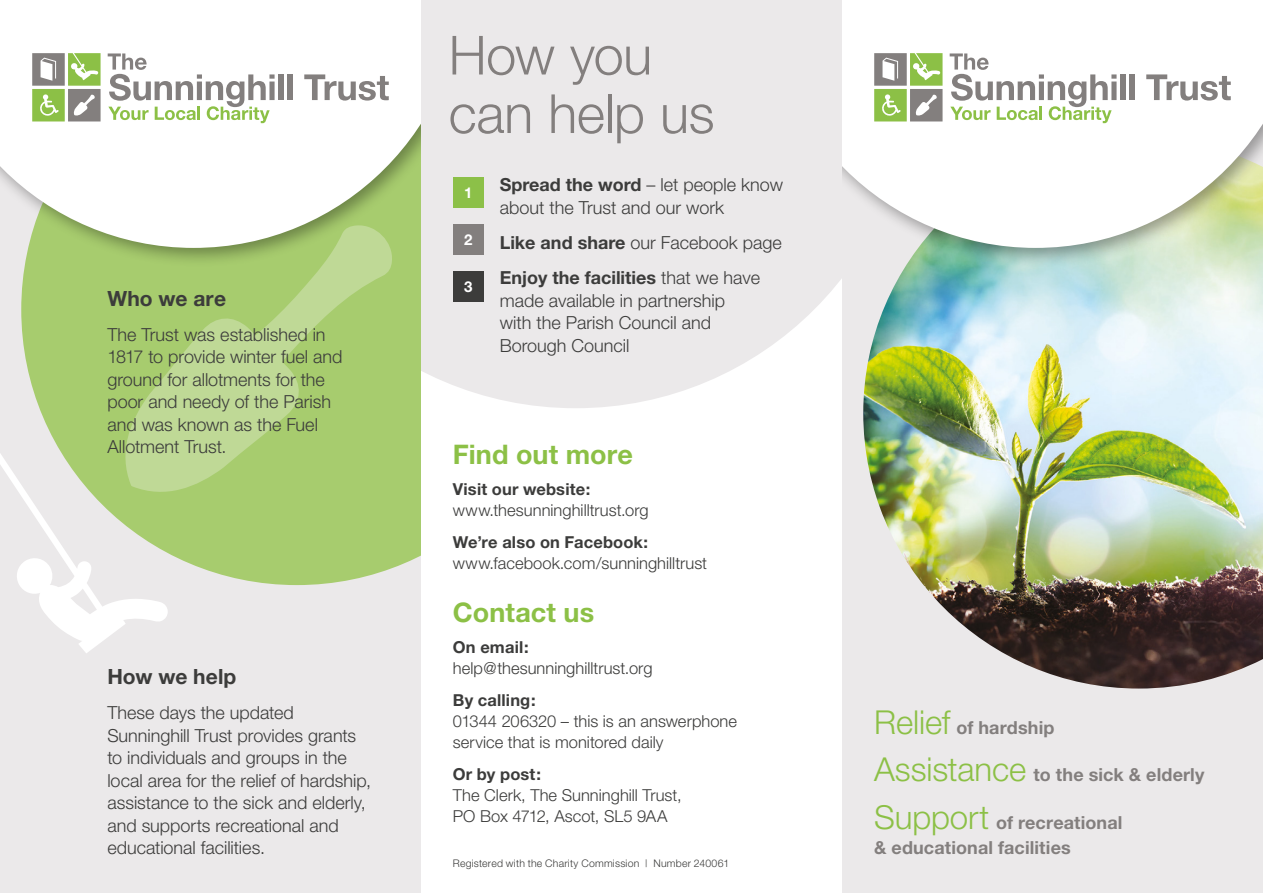
<style>
.page{position:relative;width:1263px;height:893px;background:#fff}
.page>*{position:absolute;margin:0;border:0;box-sizing:border-box;transform-origin:0 0}
.t1{font:300 54px/58.5px "Helvetica Neue";letter-spacing:-.01em;color:#837f7e}
.t2{font:700 27px "Helvetica Neue";letter-spacing:.005em;color:#8cc046}
.t3{font:700 21px "Helvetica Neue";letter-spacing:.005em;color:#3c3c3b}
.t4{font:300 18px/22.5px "Helvetica Neue";color:#3c3c3b}
.t5{font:700 18px/25.5px "Helvetica Neue";letter-spacing:.005em;color:#837f7e}
.t6{font:300 16.5px/21px "Helvetica Neue";color:#3c3c3b}
.t7{font:700 15px "Helvetica Neue";color:#fff}
.t8{font:300 10.5px "Helvetica Neue";letter-spacing:.02em;color:#3c3c3b}
.s1{font-weight:700}
.s2{font-weight:300;font-size:33px;color:#8cc046}
</style>
<div class="page">
<div style="left:842px;top:0;width:421px;height:893px;background:#ebe9ea"></div>
<img style="left:863px;top:268px;width:400px;height:420px">
<div style="left:0;top:0;width:421px;height:893px;background:#ebe9ea"></div>
<div style="left:21px;top:34px;width:551px;height:551px;background:#a7cc6e;border-radius:50%"></div>
<div style="left:0;top:0;width:484px;height:268px;background:#000;opacity:.35"></div>
<svg style="left:0;top:0;width:421px;height:248px;background:#f4f7ef"></svg>
<div style="left:278px;top:74px;width:5px;height:26px;background:#837f7e"></div>
<div style="left:287px;top:74px;width:5px;height:26px;background:#837f7e"></div>
<svg style="left:304px;top:74px;width:85px;height:27px;background:#cdcbcb"></svg>
<svg style="left:108px;top:53px;width:167px;height:70px;background:#dee1d8"></svg>
<svg style="left:32px;top:53px;width:69px;height:68px;background:#a5b889"></svg>
<div style="left:757px;top:0;width:506px;height:268px;background:#000;opacity:.35"></div>
<svg style="left:842px;top:0;width:421px;height:248px;background:#f6f8f3"></svg>
<div style="left:1120px;top:74px;width:5px;height:26px;background:#837f7e"></div>
<div style="left:1129px;top:74px;width:5px;height:26px;background:#837f7e"></div>
<svg style="left:1146px;top:74px;width:85px;height:27px;background:#cdcbcb"></svg>
<svg style="left:950px;top:53px;width:166px;height:70px;background:#dfe1d9"></svg>
<svg style="left:874px;top:53px;width:68px;height:68px;background:#a5b788"></svg>
<div style="left:421px;top:0;width:421px;height:893px;background:#fff"></div>
<svg style="left:421px;top:0;width:421px;height:408px;background:#eceaeb"></svg>
<svg style="left:118px;top:224px;width:276px;height:268px"></svg>
<svg style="left:0;top:438px;width:168px;height:215px"></svg>
<div style="left:453px;top:177px;width:31px;height:31px;background:#8cc048"></div>
<div style="left:453px;top:224px;width:31px;height:31px;background:#837f7e"></div>
<div style="left:453px;top:271px;width:31px;height:31px;background:#3c3c3b"></div>
<p class="t3" style="left:107px;top:285px;width:120px">Who we are</p>
<p class="t4" style="left:107px;top:323px;width:237px">The Trust was established in<br>1817 to provide winter fuel and ground for allotments for the poor and needy of the Parish and was known as the Fuel<br>Allotment Trust.</p>
<p class="t3" style="left:107px;top:663px;width:131px">How we help</p>
<p class="t4" style="left:107px;top:701px;width:265px">These days the updated<br>Sunninghill Trust provides grants to individuals and groups in the local area for the relief of hardship, assistance to the sick and elderly, and supports recreational and educational facilities.</p>
<p class="t1" style="left:449px;top:25px;width:267px">How you can help us</p>
<p class="t7" style="left:464px;top:183px;width:10px">1</p>
<p class="t7" style="left:464px;top:230px;width:10px">2</p>
<p class="t7" style="left:464px;top:277px;width:10px">3</p>
<p class="t4" style="left:500px;top:173px;width:285px"><span class="s1">Spread the word</span> – let people know about the Trust and our work</p>
<p class="t4" style="left:500px;top:231px;width:284px"><span class="s1">Like and share</span> our Facebook page</p>
<p class="t4" style="left:500px;top:266px;width:262px"><span class="s1">Enjoy the facilities</span> that we have made available in partnership with the Parish Council and<br>Borough Council</p>
<p class="t2" style="left:453px;top:437px;width:182px">Find out more</p>
<p class="t6" style="left:453px;top:478px;width:197px"><span class="s1">Visit our website: </span>www.thesunninghilltrust.org</p>
<p class="t6" style="left:453px;top:531px;width:256px"><span class="s1">We’re also on Facebook: </span>www.facebook.com/sunninghilltrust</p>
<p class="t2" style="left:453px;top:596px;width:143px">Contact us</p>
<p class="t6" style="left:453px;top:637px;width:201px"><span class="s1">On email: </span>help@thesunninghilltrust.org</p>
<p class="t6" style="left:453px;top:689px;width:286px"><span class="s1">By calling:<br></span>01344 206320 – this is an answerphone service that is monitored daily</p>
<p class="t6" style="left:453px;top:763px;width:230px"><span class="s1">Or by post:<br></span>The Clerk, The Sunninghill Trust,<br>PO Box 4712, Ascot, SL5 9AA</p>
<p class="t8" style="left:453px;top:857px;width:278px">Registered with the Charity Commission | Number 240061</p>
<p class="t5" style="left:874px;top:714px;width:182px"><span class="s2">Relief</span> of hardship</p>
<p class="t5" style="left:874px;top:762px;width:332px"><span class="s2">Assistance</span> to the sick &amp; elderly</p>
<p class="t5" style="left:874px;top:809px;width:250px"><span class="s2">Support</span> of recreational &amp; educational facilities</p>
</div>
